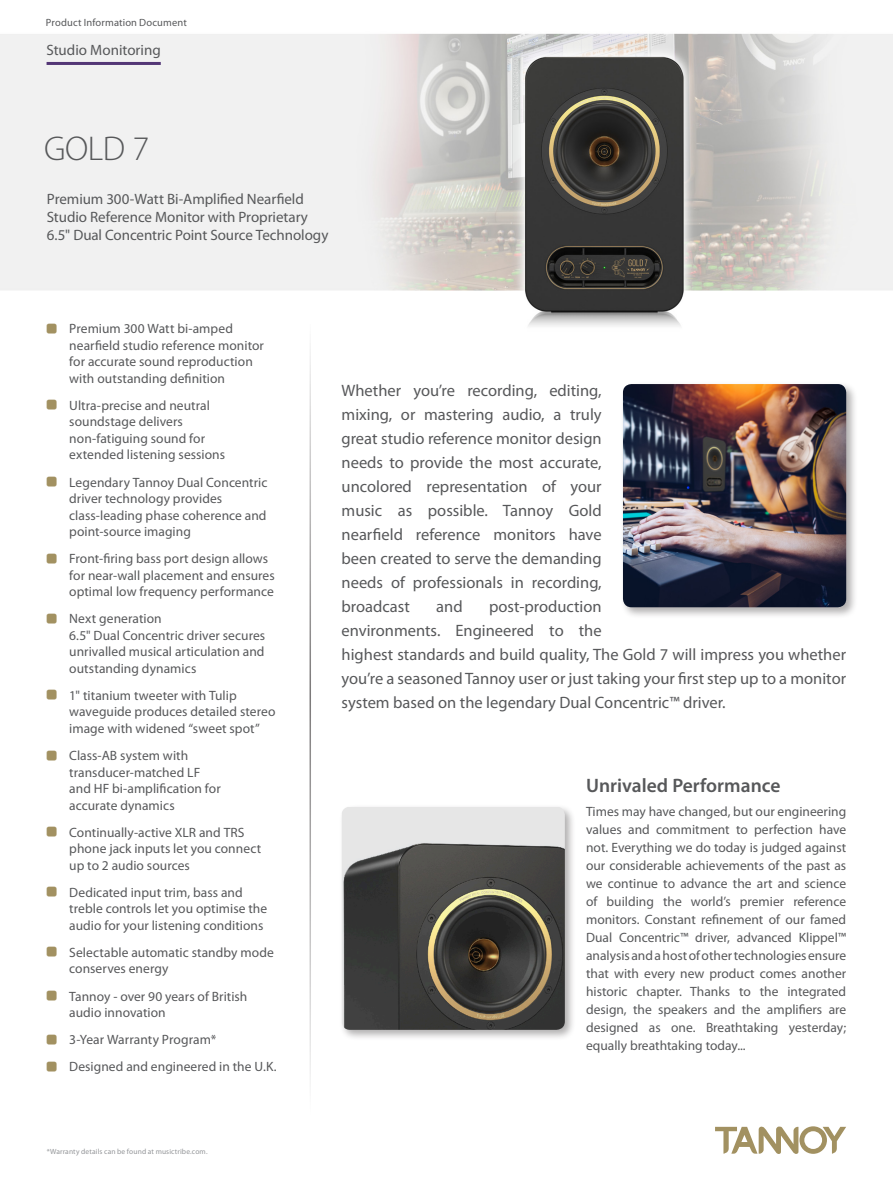
<style>
.page{position:relative;width:893px;height:1188px;background:#fff}
.page>*{position:absolute;margin:0;border:0;box-sizing:border-box;transform-origin:0 0}
._03_Description_Name{font:300 34.5px "Myriad Pro";color:#57585a}
._09_Body_Header_1{font:600 19.5px "Myriad Pro";color:#57585a}
._08_Standard_First_T{font:16.5px/24px "Myriad Pro";color:#57585a;text-align:justify}
._04_Product_Subhead{font:15px/18px "Myriad Pro";letter-spacing:-.005em;color:#57585a}
._01_Item_Group{font:15px "Myriad Pro";color:#57585a}
._05_PFI-Bullets_1{font:13.5px/16.5px "Myriad Pro";letter-spacing:.005em;color:#57585a}
._09_Body_Text_2{font:13.5px/18px "Myriad Pro";color:#57585a;text-align:justify}
.t1{font:10.5px "Myriad Pro";letter-spacing:.015em;color:#57585a}
._07_Disclaimer{font:7.5px "Myriad Pro";letter-spacing:.015em;color:#939598}
.s1{font-family:"SQF Cust Glyph Set 1 V1";font-size:20.25px;color:#a29161}
</style>
<div class="page">
<img style="left:0;top:33px;width:893px;height:293px">
<hr style="left:309px;top:324px;width:2px;height:797px;background:#231f20">
<svg style="left:715px;top:1126px;width:131px;height:28px"></svg>
<hr style="left:47px;top:62px;width:114px;height:3px;background:#533676">
<div style="left:339px;top:804px;width:237px;height:237px;background:#231f20;opacity:.35"></div>
<img style="left:342px;top:807px;width:223px;height:223px">
<div style="left:620px;top:381px;width:237px;height:238px;background:#231f20;opacity:.35"></div>
<img style="left:623px;top:384px;width:223px;height:223px">
<p class="t1" style="left:46px;top:16px;width:142px">Product Information Document</p>
<p class="_01_Item_Group" style="left:47px;top:40px;width:116px">Studio Monitoring</p>
<p class="_03_Description_Name" style="left:44px;top:130px;width:107px">GOLD 7</p>
<p class="_04_Product_Subhead" style="left:47px;top:190px;width:283px">Premium 300-Watt Bi-Amplified Nearfield<br>Studio Reference Monitor with Proprietary<br>6.5" Dual Concentric Point Source Technology</p>
<p class="_05_PFI-Bullets_1" style="left:69px;top:320px;width:196px;text-indent:-22px"><span class="s1">#</span> Premium 300 Watt bi-amped nearfield studio reference monitor for accurate sound reproduction with outstanding definition</p>
<p class="_05_PFI-Bullets_1" style="left:69px;top:397px;width:157px;text-indent:-22px"><span class="s1">#</span> Ultra-precise and neutral soundstage delivers non-fatiguing sound for extended listening sessions</p>
<p class="_05_PFI-Bullets_1" style="left:69px;top:474px;width:200px;text-indent:-22px"><span class="s1">#</span> Legendary Tannoy Dual Concentric driver technology provides class-leading phase coherence and point-source imaging</p>
<p class="_05_PFI-Bullets_1" style="left:69px;top:550px;width:207px;text-indent:-22px"><span class="s1">#</span> Front-firing bass port design allows for near-wall placement and ensures optimal low frequency performance</p>
<p class="_05_PFI-Bullets_1" style="left:69px;top:610px;width:198px;text-indent:-22px"><span class="s1">#</span> Next generation<br>6.5" Dual Concentric driver secures unrivalled musical articulation and outstanding dynamics</p>
<p class="_05_PFI-Bullets_1" style="left:69px;top:687px;width:208px;text-indent:-22px"><span class="s1">#</span> 1" titanium tweeter with Tulip waveguide produces detailed stereo image with widened “sweet spot”</p>
<p class="_05_PFI-Bullets_1" style="left:69px;top:747px;width:153px;text-indent:-22px"><span class="s1">#</span> Class-AB system with transducer-matched LF and HF bi-amplification for accurate dynamics</p>
<p class="_05_PFI-Bullets_1" style="left:69px;top:824px;width:193px;text-indent:-22px"><span class="s1">#</span> Continually-active XLR and TRS phone jack inputs let you connect up to 2 audio sources</p>
<p class="_05_PFI-Bullets_1" style="left:69px;top:884px;width:199px;text-indent:-22px"><span class="s1">#</span> Dedicated input trim, bass and treble controls let you optimise the audio for your listening conditions</p>
<p class="_05_PFI-Bullets_1" style="left:69px;top:944px;width:206px;text-indent:-22px"><span class="s1">#</span> Selectable automatic standby mode conserves energy</p>
<p class="_05_PFI-Bullets_1" style="left:69px;top:988px;width:180px;text-indent:-22px"><span class="s1">#</span> Tannoy - over 90 years of British audio innovation</p>
<p class="_05_PFI-Bullets_1" style="left:47px;top:1031px;width:171px"><span class="s1">#</span> 3-Year Warranty Program*</p>
<p class="_05_PFI-Bullets_1" style="left:47px;top:1058px;width:231px"><span class="s1">#</span> Designed and engineered in the U.K.</p>
<p class="_07_Disclaimer" style="left:47px;top:1147px;width:162px">*Warranty details can be found at musictribe.com.</p>
<p class="_08_Standard_First_T" style="left:342px;top:378px;width:262px">Whether you’re recording, editing, mixing, or mastering audio, a truly great studio reference monitor design needs to provide the most accurate, uncolored representation of your music as possible. Tannoy Gold nearfield reference monitors have been created to serve the demanding needs of professionals in recording, broadcast</p>
<p class="_08_Standard_First_T" style="left:342px;top:594px;width:506px;text-align:left;text-indent:147px">post-production<br>environments. Engineered to the<br>highest standards and build quality, The Gold 7 will impress you whether you’re a seasoned Tannoy user or just taking your first step up to a monitor system based on the legendary Dual Concentric™ driver.</p>
<p class="_08_Standard_First_T" style="left:436px;top:594px;width:28px">and</p>
<p class="_09_Body_Header_1" style="left:586px;top:773px;width:196px">Unrivaled Performance</p>
<p class="_09_Body_Text_2" style="left:586px;top:802px;width:262px">Times may have changed, but our engineering values and commitment to perfection have not. Everything we do today is judged against our considerable achievements of the past as we continue to advance the art and science of building the world’s premier reference monitors. Constant refinement of our famed Dual Concentric™ driver, advanced Klippel™ analysis and a host of other technologies ensure that with every new product comes another historic chapter. Thanks to the integrated design, the speakers and the amplifiers are designed as one. Breathtaking yesterday; equally breathtaking today...</p>
</div>
